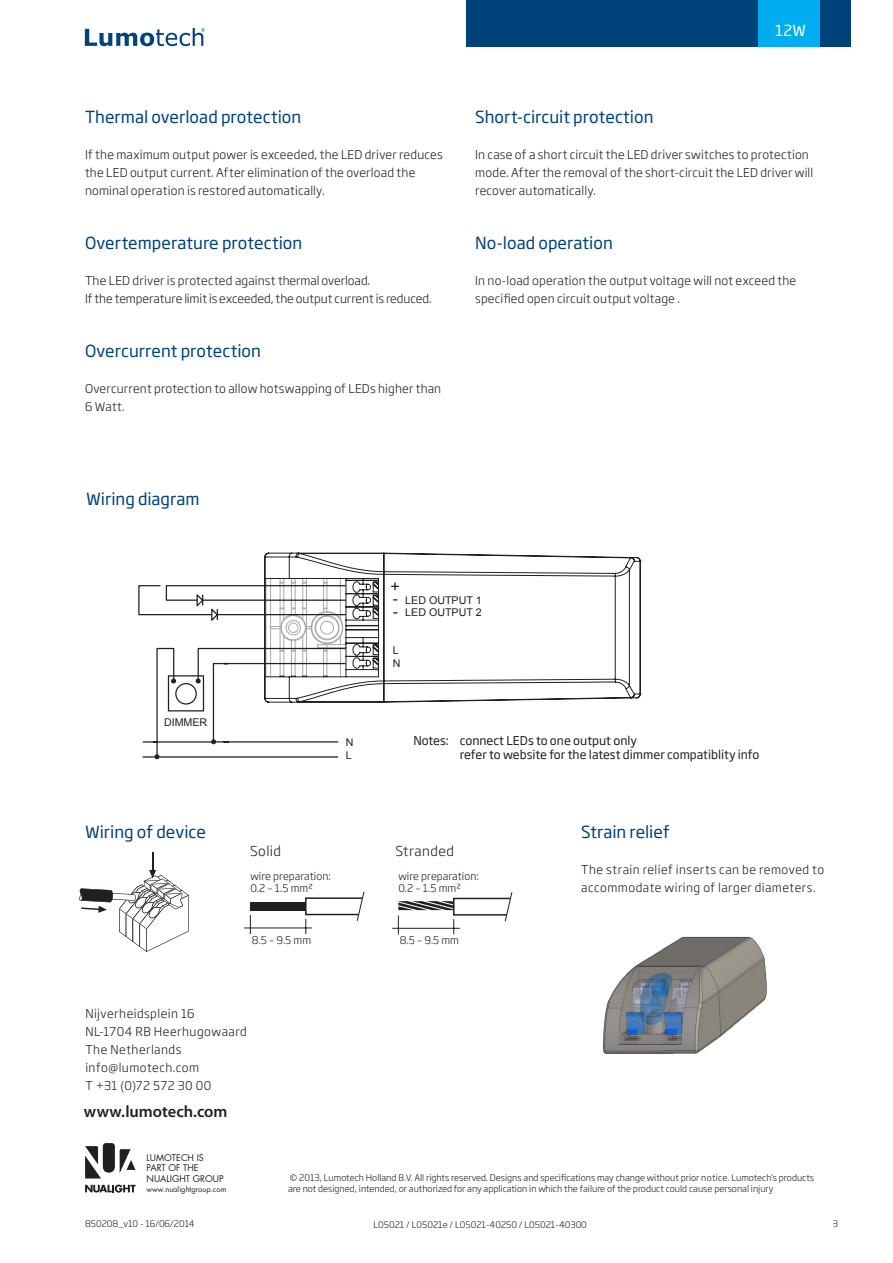
<style>
.page{position:relative;width:893px;height:1263px;background:#fff}
.page>*{position:absolute;margin:0;border:0;box-sizing:border-box;transform-origin:0 0}
.t1{font:16.5px "Soho Gothic Pro";color:#004279}
.t2{font:600 16.5px "Myriad Pro";color:#231f20}
.t3{font:16.05px/13px "Arial";color:#231f20}
.t4{font:15px "Soho Gothic Pro";color:#fff}
.t5{font:300 13.5px "Soho Gothic Pro";letter-spacing:.035em;color:#231f20}
.t6{font:300 12px/18px "Soho Gothic Pro";letter-spacing:.015em;color:#231f20}
.t7{font:300 12px/18px "Soho Gothic Pro";letter-spacing:.04em;color:#231f20}
.t8{font:12px "Soho Gothic Pro";color:#231f20}
.t9{font:300 12px "Soho Gothic Pro";letter-spacing:.035em;color:#231f20}
.t10{font:10.65px/13.5px "Arial";color:#231f20}
.t11{font:300 10.5px/12.6px "Soho Gothic Pro";letter-spacing:.005em;color:#231f20}
.t12{font:300 9px/10.8px "Soho Gothic Pro";color:#231f20}
.t13{font:9px/10.5px "Futura Std";color:#231f20}
.t14{font:7.5px "Futura Std";color:#231f20}
</style>
<div class="page">
<div style="left:466px;top:0;width:384px;height:47px;background:#004279"></div>
<div style="left:758px;top:0;width:61px;height:47px;background:#00aeef"></div>
<svg style="left:85px;top:28px;width:120px;height:18px"></svg>
<svg style="left:264px;top:552px;width:377px;height:151px"></svg>
<svg style="left:138px;top:578px;width:209px;height:181px"></svg>
<div style="left:168px;top:675px;width:36px;height:36px;border:1px solid #231f20"></div>
<div style="left:175px;top:683px;width:22px;height:22px;border:1px solid #231f20;border-radius:50%"></div>
<svg style="left:79px;top:853px;width:110px;height:99px"></svg>
<div style="left:250px;top:902px;width:56px;height:9px;background:#231f20"></div>
<svg style="left:250px;top:915px;width:1px;height:19px"></svg>
<hr style="left:244px;top:928px;width:68px;height:1px;background:#231f20">
<svg style="left:304px;top:891px;width:60px;height:43px"></svg>
<hr style="left:392px;top:928px;width:68px;height:1px;background:#231f20">
<svg style="left:398px;top:892px;width:114px;height:42px"></svg>
<img style="left:602px;top:936px;width:165px;height:118px">
<svg style="left:85px;top:1184px;width:51px;height:8px"></svg>
<svg style="left:85px;top:1143px;width:50px;height:35px"></svg>
<p class="t1" style="left:85px;top:104px;width:218px">Thermal overload protection</p>
<p class="t6" style="left:85px;top:145px;width:359px">If the maximum output power is exceeded, the LED driver reduces the LED output current. After elimination of the overload the nominal operation is restored automatically.</p>
<p class="t1" style="left:85px;top:230px;width:219px">Overtemperature protection</p>
<p class="t6" style="left:85px;top:271px;width:348px">The LED driver is protected against thermal overload.<br>If the temperature limit is exceeded, the output current is reduced.</p>
<p class="t1" style="left:85px;top:338px;width:177px">Overcurrent protection</p>
<p class="t6" style="left:85px;top:379px;width:358px">Overcurrent protection to allow hotswapping of LEDs higher than<br>6 Watt.</p>
<p class="t1" style="left:86px;top:486px;width:115px">Wiring diagram</p>
<h2 class="t3" style="left:391px;top:580px;width:11px">+</h2>
<p class="t4" style="left:775px;top:19px;width:32px">12W</p>
<p class="t1" style="left:475px;top:104px;width:180px">Short-circuit protection</p>
<p class="t6" style="left:475px;top:145px;width:340px">In case of a short circuit the LED driver switches to protection mode. After the removal of the short-circuit the LED driver will recover automatically.</p>
<p class="t1" style="left:475px;top:230px;width:139px">No-load operation</p>
<p class="t6" style="left:475px;top:271px;width:323px">In no-load operation the output voltage will not exceed the specified open circuit output voltage .</p>
<p class="t10" style="left:164px;top:716px;width:45px">DIMMER</p>
<p class="t1" style="left:85px;top:819px;width:122px">Wiring of device</p>
<p class="t10" style="left:346px;top:735px;width:9px">N</p>
<p class="t10" style="left:346px;top:749px;width:7px">L</p>
<p class="t10" style="left:405px;top:594px;width:78px;line-height:12.6px">LED OUTPUT 1<br>LED OUTPUT 2</p>
<h2 class="t3" style="left:393px;top:592px;width:7px">- -</h2>
<p class="t10" style="left:393px;top:643px;width:9px">L<br>N</p>
<p class="t8" style="left:413px;top:731px;width:225px">Notes: connect LEDs to one output only</p>
<p class="t8" style="left:460px;top:746px;width:301px">refer to website for the latest dimmer compatiblity info</p>
<p class="t5" style="left:250px;top:841px;width:32px">Solid</p>
<p class="t5" style="left:396px;top:841px;width:60px">Stranded</p>
<p class="t11" style="left:250px;top:869px;width:82px">wire preparation:<br>0.2 – 1.5 mm2</p>
<p class="t11" style="left:252px;top:933px;width:61px">8.5 – 9.5 mm</p>
<p class="t11" style="left:398px;top:869px;width:82px">wire preparation:<br>0.2 – 1.5 mm2</p>
<p class="t11" style="left:400px;top:934px;width:61px">8.5 – 9.5 mm</p>
<p class="t1" style="left:581px;top:819px;width:90px">Strain relief</p>
<p class="t7" style="left:581px;top:860px;width:244px">The strain relief inserts can be removed to accommodate wiring of larger diameters.</p>
<p class="t9" style="left:85px;top:1004px;width:111px">Nijverheidsplein 16</p>
<p class="t7" style="left:85px;top:1022px;width:163px">NL-1704 RB Heerhugowaard</p>
<p class="t7" style="left:85px;top:1040px;width:97px">The Netherlands</p>
<p class="t9" style="left:85px;top:1058px;width:115px">info@lumotech.com</p>
<p class="t7" style="left:85px;top:1076px;width:127px">T +31 (0)72 572 30 00</p>
<p class="t2" style="left:84px;top:1103px;width:145px">www.lumotech.com</p>
<p class="t13" style="left:147px;top:1152px;width:59px">LUMOTECH IS<br>PART OF THE</p>
<p class="t13" style="left:147px;top:1173px;width:79px">NUALIGHT GROUP</p>
<p class="t14" style="left:147px;top:1185px;width:81px">www.nualightgroup.com</p>
<p class="t12" style="left:288px;top:1172px;width:528px">© 2013, Lumotech Holland B.V. All rights reserved. Designs and specifications may change without prior notice. Lumotech’s products are not designed, intended, or authorized for any application in which the failure of the product could cause personal injury</p>
<p class="t12" style="left:85px;top:1218px;width:111px">850208_v10 - 16/06/2014</p>
<p class="t12" style="left:373px;top:1218px;width:215px">L05021 / L05021e / L05021-40250 / L05021-40300</p>
<p class="t12" style="left:833px;top:1218px;width:7px">3</p>
</div>
